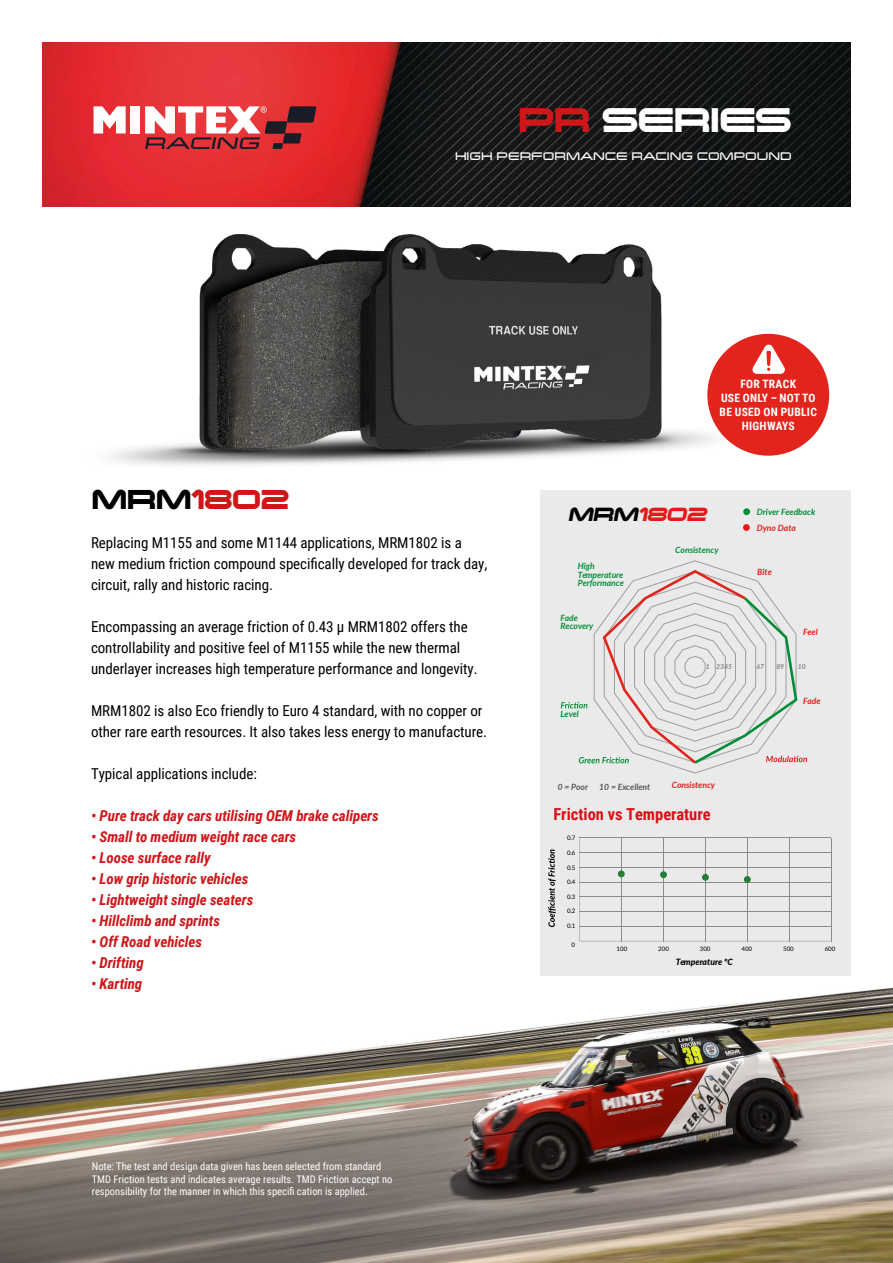
<style>
.page{position:relative;width:893px;height:1263px;background:#fff}
.page>*{position:absolute;margin:0;border:0;box-sizing:border-box;transform-origin:0 0}
.t1{font:700 43.2px "Changeling Neo";color:#fff}
.t2{font:700 34.5px "Changeling Neo";color:#cd1719}
.t3{font:italic 700 24.15px "Changeling Neo";color:#e41b1b}
.t4{font:700 16.5px "Roboto Condensed";color:#d90f16}
.t5{font:15px/21px "Roboto Condensed";letter-spacing:-.005em;color:#000}
.t6{font:italic 700 15px "Roboto Condensed";letter-spacing:-.005em;color:#cd1719}
.t7{font:13.8px "Changeling Neo";color:#fff}
.t8{font:700 11.55px/13.8px "Roboto Condensed";letter-spacing:.025em;color:#fff;text-align:center}
.t9{font:10.5px/12.6px "Roboto Condensed";color:#fff}
.t10{font:italic 700 8.7px/8.7px "Lato";color:#008d36}
.t11{font:italic 700 8.7px "Lato";color:#e41b1b}
.t12{font:italic 700 8.7px "Lato";color:#575756}
.t13{font:italic 800 8.55px "Lato";color:#000}
.t14{font:italic 700 6.9px "Lato";color:#878787}
.t15{font:6.15px "Lato";color:#000}
.s1{color:#cd1719}
.s2{color:#000}
</style>
<div class="page">
<img style="left:42px;top:189px;width:809px;height:430px">
<img style="left:0;top:950px;width:893px;height:313px">
<img style="left:43px;top:43px;width:807px;height:163px">
<svg style="left:94px;top:106px;width:32px;height:27px"></svg>
<div style="left:131px;top:106px;width:9px;height:27px;background:#fff"></div>
<svg style="left:145px;top:106px;width:171px;height:43px"></svg>
<div style="left:540px;top:490px;width:310px;height:324px;background:#ebeaeb"></div>
<div style="left:540px;top:814px;width:310px;height:162px;background:#ebeaeb"></div>
<svg style="left:548px;top:849px;width:8px;height:78px"></svg>
<div style="left:579px;top:838px;width:252px;height:103px;background:#ebeaeb"></div>
<hr style="left:621px;top:838px;width:1px;height:103px;background:#8c8b8b">
<hr style="left:663px;top:838px;width:1px;height:103px;background:#8c8b8b">
<hr style="left:705px;top:838px;width:1px;height:103px;background:#8c8b8b">
<hr style="left:747px;top:838px;width:1px;height:103px;background:#8c8b8b">
<hr style="left:789px;top:838px;width:1px;height:103px;background:#8c8b8b">
<hr style="left:831px;top:838px;width:1px;height:103px;background:#8c8b8b">
<hr style="left:580px;top:926px;width:251px;height:1px;background:#8c8b8b">
<hr style="left:580px;top:911px;width:251px;height:1px;background:#8c8b8b">
<hr style="left:580px;top:897px;width:251px;height:1px;background:#8c8b8b">
<hr style="left:580px;top:882px;width:251px;height:1px;background:#8c8b8b">
<hr style="left:580px;top:867px;width:251px;height:1px;background:#8c8b8b">
<hr style="left:580px;top:852px;width:251px;height:1px;background:#8c8b8b">
<hr style="left:580px;top:838px;width:251px;height:1px;background:#8c8b8b">
<div style="left:618px;top:870px;width:7px;height:7px;background:#247d34;border-radius:50%"></div>
<div style="left:660px;top:871px;width:7px;height:7px;background:#247d34;border-radius:50%"></div>
<div style="left:702px;top:874px;width:7px;height:7px;background:#247d34;border-radius:50%"></div>
<div style="left:744px;top:876px;width:7px;height:7px;background:#247d34;border-radius:50%"></div>
<div style="left:743px;top:508px;width:7px;height:7px;background:#008d36;border-radius:50%"></div>
<div style="left:743px;top:524px;width:7px;height:7px;background:#e41b1b;border-radius:50%"></div>
<svg style="left:561px;top:560px;width:246px;height:214px"></svg>
<div style="left:707px;top:334px;width:122px;height:122px;background:#e2241c;border-radius:50%"></div>
<svg style="left:752px;top:344px;width:33px;height:30px"></svg>
<h1 class="t1" style="left:518px;top:91px;width:274px"><span class="s1">PR</span> SERIES</h1>
<p class="t7" style="left:455px;top:147px;width:338px">HIGH PERFORMANCE RACING COMPoUND</p>
<h2 class="t2" style="left:92px;top:477px;width:199px"><span class="s2">MRM</span>1802</h2>
<p class="t5" style="left:91px;top:532px;width:398px">Replacing M1155 and some M1144 applications, MRM1802 is a new medium friction compound specifically developed for track day, circuit, rally and historic racing.</p>
<p class="t5" style="left:91px;top:616px;width:388px">Encompassing an average friction of 0.43 µ MRM1802 offers the controllability and positive feel of M1155 while the new thermal underlayer increases high temperature performance and longevity.</p>
<p class="t5" style="left:91px;top:700px;width:398px">MRM1802 is also Eco friendly to Euro 4 standard, with no copper or other rare earth resources. It also takes less energy to manufacture.</p>
<p class="t5" style="left:91px;top:763px;width:167px">Typical applications include:</p>
<p class="t6" style="left:91px;top:805px;width:289px">• Pure track day cars utilising OEM brake calipers</p>
<p class="t6" style="left:91px;top:826px;width:207px">• Small to medium weight race cars</p>
<p class="t6" style="left:91px;top:847px;width:121px">• Loose surface rally</p>
<p class="t6" style="left:91px;top:868px;width:159px">• Low grip historic vehicles</p>
<p class="t6" style="left:91px;top:889px;width:164px">• Lightweight single seaters</p>
<p class="t6" style="left:91px;top:910px;width:131px">• Hillclimb and sprints</p>
<p class="t6" style="left:91px;top:931px;width:113px">• Off Road vehicles</p>
<p class="t6" style="left:91px;top:952px;width:54px">• Drifting</p>
<p class="t6" style="left:91px;top:973px;width:53px">• Karting</p>
<p class="t8" style="left:720px;top:377px;width:99px">FOR TRACK<br>USE ONLY – NOT TO<br>BE USED ON PUBLIC<br>HIGHWAYS</p>
<h3 class="t3" style="left:568px;top:498px;width:145px"><span class="s2">MRM</span>1802</h3>
<p class="t10" style="left:757px;top:507px;width:60px">Driver Feedback</p>
<p class="t11" style="left:757px;top:521px;width:41px">Dyno Data</p>
<p class="t10" style="left:578px;top:561px;width:48px">High<br>Temperature<br>Performance</p>
<p class="t10" style="left:560px;top:613px;width:34px">Fade<br>Recovery</p>
<p class="t10" style="left:560px;top:709px;width:20px">Level</p>
<p class="t10" style="left:675px;top:545px;width:45px">Consistency</p>
<p class="t11" style="left:757px;top:566px;width:16px">Bite</p>
<p class="t11" style="left:803px;top:625px;width:16px">Feel</p>
<p class="t14" style="left:706px;top:662px;width:28px">1 2345</p>
<p class="t14" style="left:757px;top:662px;width:9px">67</p>
<p class="t14" style="left:776px;top:662px;width:9px">89</p>
<p class="t14" style="left:798px;top:662px;width:9px">10</p>
<p class="t11" style="left:803px;top:695px;width:19px">Fade</p>
<p class="t12" style="left:558px;top:780px;width:32px">0 = Poor</p>
<p class="t12" style="left:599px;top:780px;width:52px">10 = Excellent</p>
<p class="t11" style="left:672px;top:778px;width:45px">Consistency</p>
<p class="t4" style="left:554px;top:803px;width:159px">Friction vs Temperature</p>
<p class="t15" style="left:567px;top:833px;width:10px">0.7</p>
<p class="t15" style="left:567px;top:848px;width:10px">0.6</p>
<p class="t15" style="left:567px;top:863px;width:10px">0.5</p>
<p class="t15" style="left:567px;top:877px;width:10px">0.4</p>
<p class="t15" style="left:567px;top:892px;width:10px">0.3</p>
<p class="t15" style="left:567px;top:907px;width:10px">0.2</p>
<p class="t15" style="left:567px;top:922px;width:10px">0.1</p>
<p class="t15" style="left:572px;top:940px;width:5px">0</p>
<p class="t15" style="left:617px;top:944px;width:12px">100</p>
<p class="t15" style="left:658px;top:944px;width:12px">200</p>
<p class="t15" style="left:700px;top:944px;width:12px">300</p>
<p class="t15" style="left:741px;top:944px;width:12px">400</p>
<p class="t15" style="left:783px;top:944px;width:12px">500</p>
<p class="t15" style="left:825px;top:944px;width:12px">600</p>
<p class="t13" style="left:676px;top:956px;width:59px">Temperature ºC</p>
<p class="t9" style="left:92px;top:1160px;width:302px">Note: The test and design data given has been selected from standard<br>TMD Friction tests and indicates average results. TMD Friction accept no responsibility for the manner in which this specifi cation is applied.</p>
</div>
